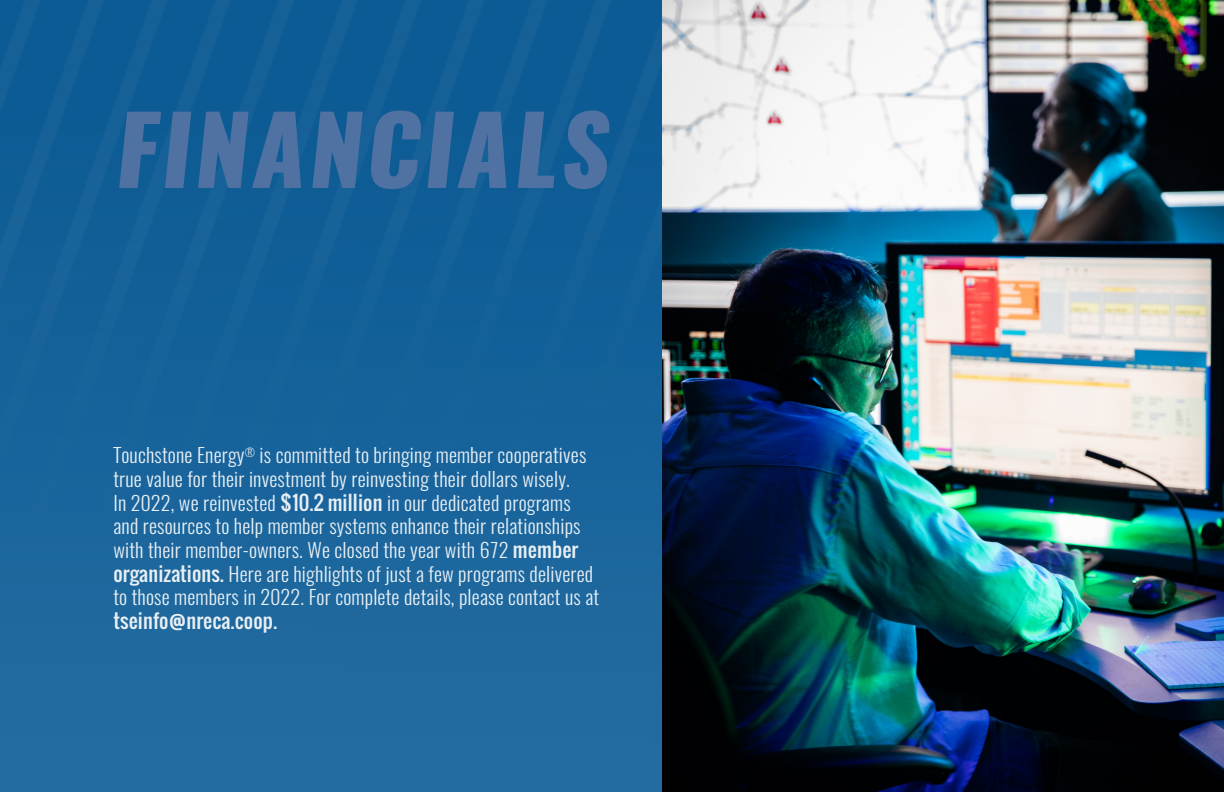
<style>
.page{position:relative;width:1224px;height:792px;background:#fff}
.page>*{position:absolute;margin:0;border:0;box-sizing:border-box;transform-origin:0 0}
.Bullets_paragraph{font:italic 800 94.2px "Oswald";letter-spacing:.04em;color:#5072a2}
.t1{font:300 19.8px/23.7px "Oswald";letter-spacing:.01em;color:#fff}
.t2{font:19.8px "Oswald";letter-spacing:.01em;color:#fff}
.s1{font-weight:400}
</style>
<div class="page">
<div style="left:0;top:0;width:662px;height:792px;background:#1f699f"></div>
<div style="left:0;top:0;width:132px;height:137px;background:#0d5b94"></div>
<div style="left:132px;top:0;width:63px;height:137px;background:#0d5b94"></div>
<div style="left:195px;top:0;width:127px;height:137px;background:#0d5b94"></div>
<div style="left:322px;top:0;width:127px;height:137px;background:#0d5b94"></div>
<div style="left:449px;top:0;width:213px;height:137px;background:#0d5b94"></div>
<div style="left:0;top:137px;width:662px;height:347px;background:#146199"></div>
<img style="left:662px;top:0;width:562px;height:792px">
<p class="Bullets_paragraph" style="left:116px;top:84px;width:495px">FINANCIALS</p>
<p class="t1" style="left:113px;top:443px;width:487px">Touchstone Energy<sup>®</sup> is committed to bringing member cooperatives true value for their investment by reinvesting their dollars wisely.<br>In 2022, we reinvested <span class="s1">$10.2 million</span> in our dedicated programs and resources to help member systems enhance their relationships with their member-owners. We closed the year with 672 <span class="s1">member organizations.</span> Here are highlights of just a few programs delivered to those members in 2022. For complete details, please contact us at</p>
<p class="t2" style="left:113px;top:606px;width:165px">tseinfo@nreca.coop.</p>
</div>
